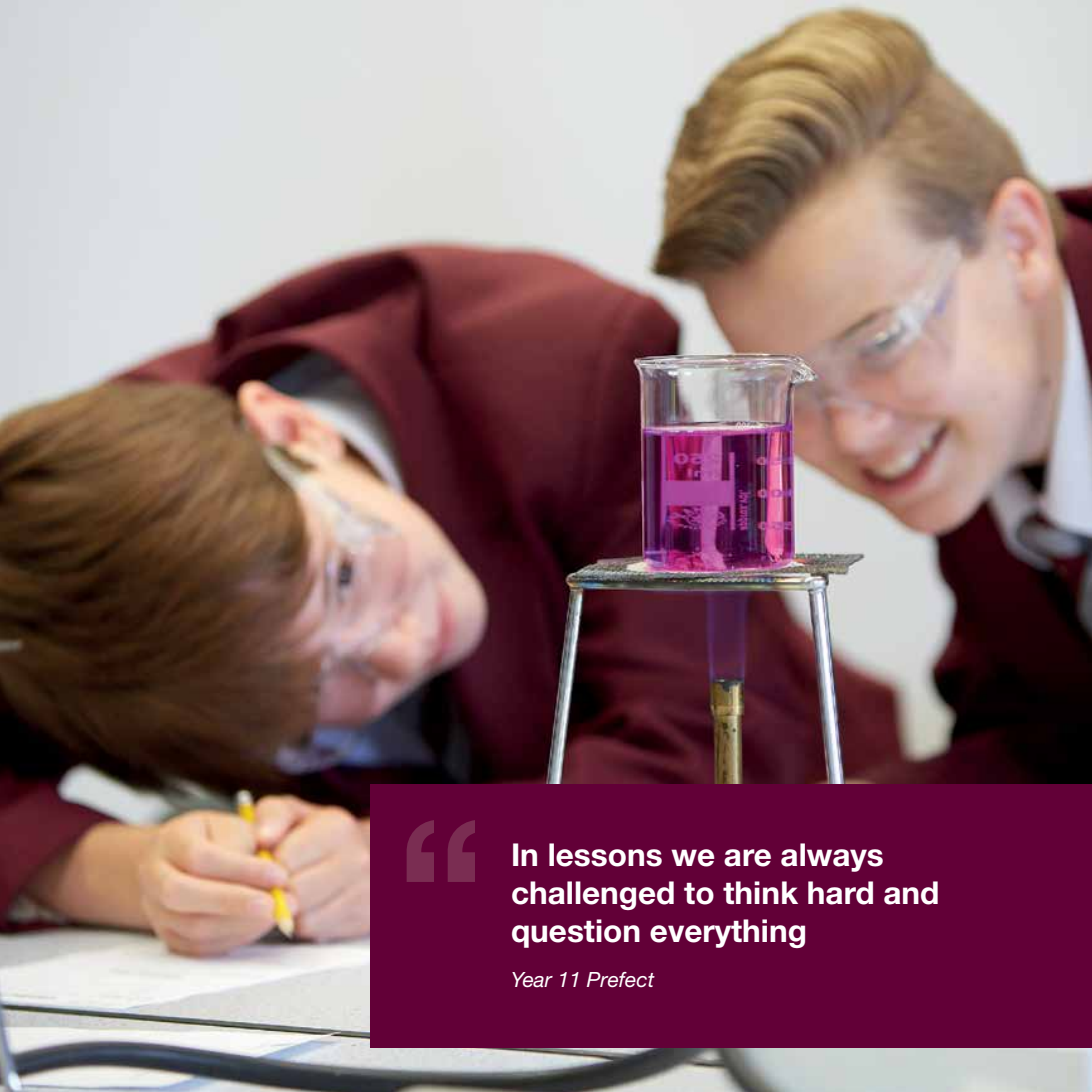
<style>
.page{position:relative;width:1092px;height:1092px;background:#fff}
.page>*{position:absolute;margin:0;border:0;box-sizing:border-box;transform-origin:0 0}
.t1{font:700 192.5px "Helvetica Neue LT Std";color:#7a2d52}
.t2{font:700 31.5px/37.8px "Helvetica Neue LT Std";color:#fff}
.t3{font:italic 21px "Helvetica Neue LT Std";color:#fff}
</style>
<div class="page">
<img style="left:0;top:0;width:1091px;height:1091px">
<div style="left:370px;top:783px;width:721px;height:263px;background:#620037"></div>
<h1 class="t1" style="left:396px;top:769px;width:91px">“</h1>
<p class="t2" style="left:511px;top:835px;width:430px">In lessons we are always challenged to think hard and question everything</p>
<p class="t3" style="left:511px;top:966px;width:145px">Year 11 Prefect</p>
</div>
